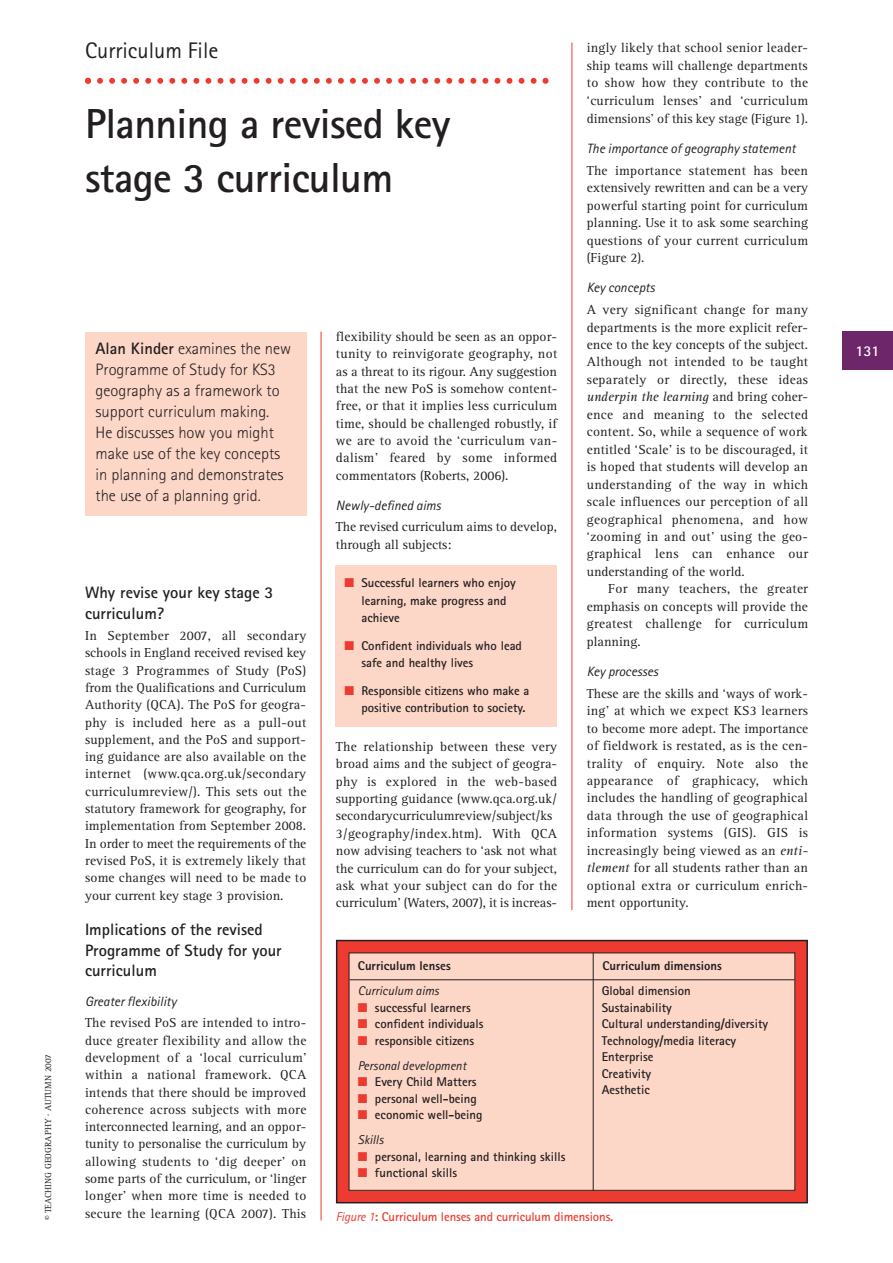
<style>
.page{position:relative;width:893px;height:1263px;background:#fff}
.page>*{position:absolute;margin:0;border:0;box-sizing:border-box;transform-origin:0 0}
.t1{font:700 42px/54px "Rotis Sans Serif";letter-spacing:-.015em;color:#231f20}
.t2{font:22.5px "Rotis Sans Serif";color:#231f20}
.t3{font:300 16.5px/21px "Rotis Sans Serif";color:#231f20}
.t4{font:700 16.5px/20.2px "Rotis Sans Serif";color:#231f20}
.t5{font:700 15px "Rotis Sans Serif";color:#fff}
.t6{font:13.5px/17.4px "Rotis Serif";letter-spacing:.015em;color:#231f20;text-align:justify}
.t7{font:italic 13.5px "Rotis Sans Serif";color:#231f20}
.t8{font:700 12.75px/16.5px "Rotis Sans Serif";color:#231f20}
.t9{font:700 12.75px "Rotis Sans Serif";letter-spacing:-.01em;color:#ee3b32}
.t10{font:800 12.75px "Rotis Sans Serif";color:#231f20}
.t11{font:italic 12.75px "Rotis Sans Serif";color:#231f20}
.t12{font:9px "Rotis Serif";color:#231f20}
.s1{font-style:italic}
.s2{color:#ee3b32}
.s3{font-weight:700}
.s4{font-weight:400;font-style:italic}
</style>
<div class="page">
<div style="left:336px;top:565px;width:221px;height:162px;background:#fcd6c7"></div>
<div style="left:842px;top:332px;width:51px;height:38px;background:#6c2669"></div>
<hr style="left:572px;top:43px;width:1px;height:867px;background:#ee3b32">
<hr style="left:321px;top:332px;width:1px;height:888px;background:#ee3b32">
<svg style="left:85px;top:78px;width:464px;height:6px"></svg>
<div style="left:85px;top:332px;width:221px;height:184px;background:#fcd6c7"></div>
<div style="left:337px;top:940px;width:470px;height:263px;background:#ee3b32"></div>
<div style="left:336px;top:940px;width:472px;height:263px;border:2px solid #231f20"></div>
<div style="left:349px;top:953px;width:446px;height:237px;background:#fcd6c7"></div>
<hr style="left:349px;top:979px;width:445px;height:1px;background:#231f20">
<div style="left:349px;top:952px;width:446px;height:239px;border:1px solid #231f20"></div>
<hr style="left:593px;top:952px;width:1px;height:239px;background:#231f20">
<p class="t12" style="left:45px;top:1220px;width:168px;rotate:-90deg">© TEACHING GEOGRAPHY . AUTUMN 2007</p>
<h2 class="t2" style="left:85px;top:43px;width:135px">Curriculum File</h2>
<p class="t6" style="left:587px;top:40px;width:223px">ingly likely that school senior leader&shy;ship teams will challenge departments to show how they contribute to the ‘curriculum lenses’ and ‘curriculum dimensions’ of this key stage (Figure 1).</p>
<p class="t7" style="left:587px;top:144px;width:210px">The importance of geography statement</p>
<p class="t6" style="left:587px;top:163px;width:223px">The importance statement has been extensively rewritten and can be a very powerful starting point for curriculum planning. Use it to ask some searching questions of your current curriculum (Figure 2).</p>
<p class="t7" style="left:587px;top:283px;width:69px">Key concepts</p>
<p class="t6" style="left:587px;top:302px;width:223px">A very significant change for many departments is the more explicit refer&shy;ence to the key concepts of the subject.<br>Although not intended to be taught separately or directly, these ideas <span class="s1">underpin the learning</span> and bring coher&shy;ence and meaning to the selected content. So, while a sequence of work entitled ‘Scale’ is to be discouraged, it is hoped that students will develop an understanding of the way in which scale influences our perception of all geographical phenomena, and how ‘zooming in and out’ using the geo&shy;graphical lens can enhance our understanding of the world.</p>
<p class="t6" style="left:587px;top:582px;width:223px;text-indent:21px">For many teachers, the greater emphasis on concepts will provide the greatest challenge for curriculum planning.</p>
<p class="t7" style="left:587px;top:667px;width:73px">Key processes</p>
<p class="t6" style="left:587px;top:686px;width:223px">These are the skills and ‘ways of work&shy;ing’ at which we expect KS3 learners to become more adept. The importance of fieldwork is restated, as is the cen&shy;trality of enquiry. Note also the appearance of graphicacy, which includes the handling of geographical data through the use of geographical information systems (GIS). GIS is increasingly being viewed as an <span class="s1">enti&shy;tlement</span> for all students rather than an optional extra or curriculum enrich&shy;ment opportunity.</p>
<h1 class="t1" style="left:85px;top:101px;width:367px">Planning a revised key stage 3 curriculum</h1>
<p class="t6" style="left:336px;top:329px;width:223px">flexibility should be seen as an oppor&shy;tunity to reinvigorate geography, not as a threat to its rigour. Any suggestion that the new PoS is somehow content&shy;free, or that it implies less curriculum time, should be challenged robustly, if we are to avoid the ‘curriculum van&shy;dalism’ feared by some informed commentators (Roberts, 2006).</p>
<p class="t7" style="left:336px;top:500px;width:106px">Newly-defined aims</p>
<p class="t6" style="left:336px;top:519px;width:223px">The revised curriculum aims to develop, through all subjects:</p>
<p class="t8" style="left:361px;top:575px;width:156px;line-height:17.4px;text-indent:-17px"><span class="s2">■</span> Successful learners who enjoy learning, make progress and achieve</p>
<p class="t8" style="left:361px;top:638px;width:162px;line-height:17.4px;text-indent:-17px"><span class="s2">■</span> Confident individuals who lead safe and healthy lives</p>
<p class="t8" style="left:361px;top:683px;width:170px;line-height:17.4px;text-indent:-17px"><span class="s2">■</span> Responsible citizens who make a positive contribution to society.</p>
<p class="t6" style="left:336px;top:739px;width:223px;text-align:left">The relationship between these very broad aims and the subject of geogra&shy;phy is explored in the web-based supporting guidance (www.qca.org.uk/ secondarycurriculumreview/subject/ks 3/geography/index.htm). With QCA now advising teachers to ‘ask not what the curriculum can do for your subject, ask what your subject can do for the curriculum’ (Waters, 2007), it is increas-</p>
<p class="t3" style="left:96px;top:339px;width:197px"><span class="s3">Alan Kinder</span> examines the new<br>Programme of Study for KS3 geography as a framework to support curriculum making.<br>He discusses how you might make use of the key concepts in planning and demonstrates the use of a planning grid.</p>
<p class="t4" style="left:85px;top:584px;width:190px">Why revise your key stage 3 curriculum?</p>
<p class="t6" style="left:85px;top:628px;width:223px">In September 2007, all secondary schools in England received revised key stage 3 Programmes of Study (PoS) from the Qualifications and Curriculum Authority (QCA). The PoS for geogra&shy;phy is included here as a pull-out supplement, and the PoS and support&shy;ing guidance are also available on the internet (www.qca.org.uk/secondary curriculumreview/). This sets out the statutory framework for geography, for implementation from September 2008.<br>In order to meet the requirements of the revised PoS, it is extremely likely that some changes will need to be made to your current key stage 3 provision.</p>
<p class="t4" style="left:85px;top:921px;width:198px">Implications of the revised<br>Programme of Study for your curriculum</p>
<p class="t7" style="left:85px;top:996px;width:93px">Greater flexibility</p>
<p class="t6" style="left:85px;top:1016px;width:223px">The revised PoS are intended to intro&shy;duce greater flexibility and allow the development of a ‘local curriculum’ within a national framework. QCA intends that there should be improved coherence across subjects with more interconnected learning, and an oppor&shy;tunity to personalise the curriculum by allowing students to ‘dig deeper’ on some parts of the curriculum, or ‘linger longer’ when more time is needed to secure the learning (QCA 2007). This</p>
<p class="t10" style="left:358px;top:961px;width:94px">Curriculum lenses</p>
<p class="t10" style="left:602px;top:961px;width:121px">Curriculum dimensions</p>
<p class="t11" style="left:358px;top:986px;width:83px">Curriculum aims</p>
<p class="t8" style="left:358px;top:1000px;width:114px"><span class="s2">■</span> successful learners</p>
<p class="t8" style="left:358px;top:1017px;width:127px"><span class="s2">■</span> confident individuals</p>
<p class="t8" style="left:358px;top:1029px;width:118px;line-height:25px"><span class="s2">■</span> responsible citizens<br><span class="s4">Personal development</span></p>
<p class="t8" style="left:358px;top:1075px;width:120px"><span class="s2">■</span> Every Child Matters</p>
<p class="t8" style="left:358px;top:1091px;width:120px"><span class="s2">■</span> personal well-being</p>
<p class="t8" style="left:358px;top:1104px;width:126px;line-height:25px"><span class="s2">■</span> economic well-being<br><span class="s4">Skills</span></p>
<p class="t8" style="left:358px;top:1149px;width:209px"><span class="s2">■</span> personal, learning and thinking skills</p>
<p class="t8" style="left:358px;top:1166px;width:101px"><span class="s2">■</span> functional skills</p>
<p class="t8" style="left:602px;top:984px;width:168px">Global dimension<br>Sustainability<br>Cultural understanding/diversity<br>Technology/media literacy<br>Enterprise<br>Creativity<br>Aesthetic</p>
<p class="t9" style="left:336px;top:1212px;width:279px"><span class="s4">Figure 1</span>: Curriculum lenses and curriculum dimensions.</p>
<p class="t5" style="left:855px;top:345px;width:26px">131</p>
</div>
